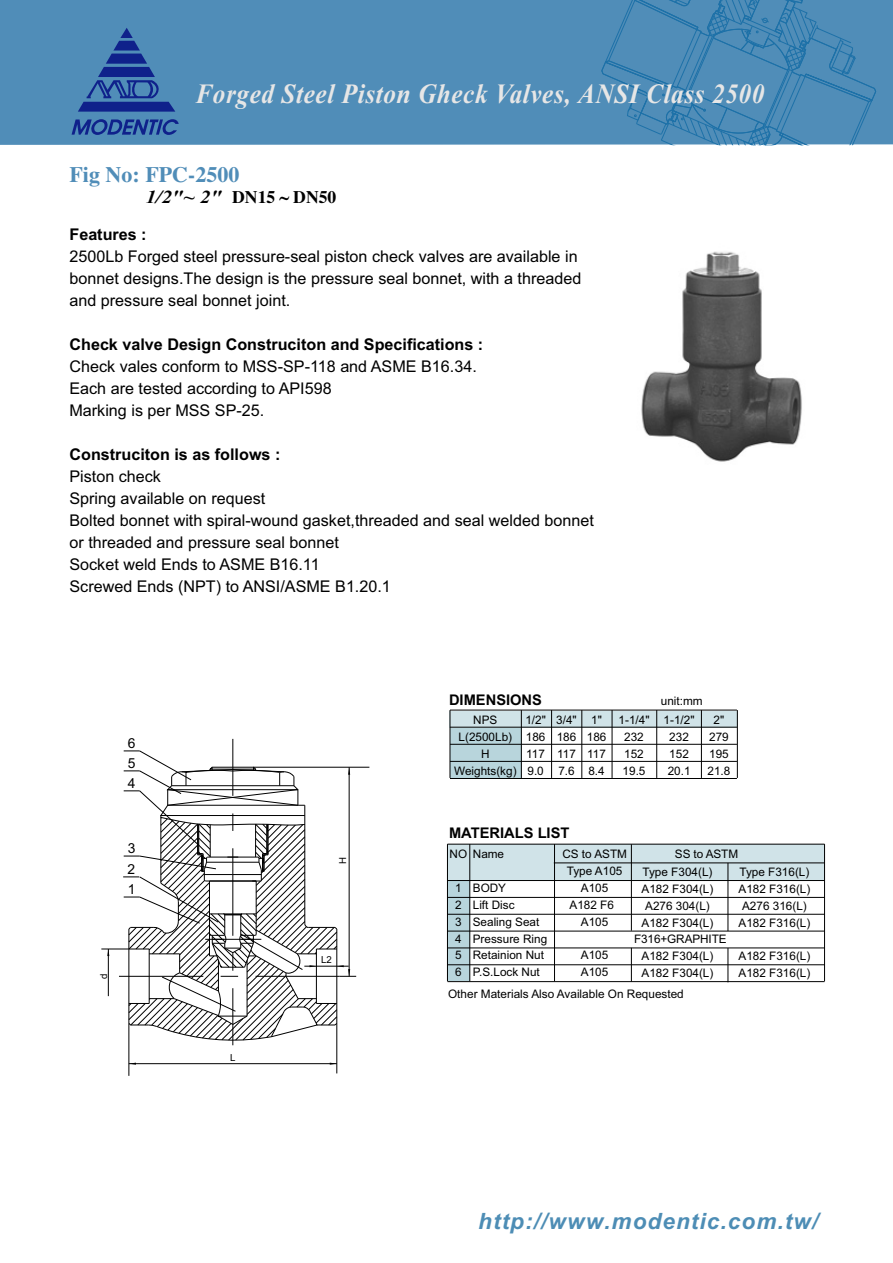
<style>
.page{position:relative;width:893px;height:1263px;background:#fff}
.page>*{position:absolute;margin:0;border:0;box-sizing:border-box;transform-origin:0 0}
.t1{font:italic 700 27.9px "Times New Roman";letter-spacing:.025em;color:#e6e6e6;scale:.9 1}
.t2{font:italic 700 22.5px "Arial";letter-spacing:.05em;color:#4d8db5}
.t3{font:700 22.05px "Times";color:#508db8}
.t4{font:700 17.55px "Times";color:#000}
.t5{font:16.2px/22px "Arial";color:#000}
.t6{font:700 16.2px "Arial";color:#000}
.t7{font:700 14.7px "Arial";color:#000}
.t8{font:13.8px/20.5px "Arial";color:#000;text-align:justify}
.t9{font:11.85px "Arial";color:#000}
.t10{font:11.7px/16.8px "Arial";color:#000;text-align:center}
.t11{font:9.6px "Arial";color:#000}
.s1{font-family:"Times New Roman";font-style:italic;font-size:18.45px}
</style>
<div class="page">
<div style="left:0;top:0;width:893px;height:145px;background:#508db8"></div>
<svg style="left:601px;top:0;width:275px;height:146px;background:#4b8ab6"></svg>
<svg style="left:72px;top:119px;width:107px;height:16px;background:#315aa2"></svg>
<svg style="left:78px;top:28px;width:97px;height:84px;background:#3b6ba9"></svg>
<div style="left:450px;top:727px;width:71px;height:51px;background:#b8d5dc"></div>
<div style="left:449px;top:711px;width:289px;height:17px;background:#d0e3e8"></div>
<hr style="left:450px;top:710px;width:287px;height:1px;background:#000">
<hr style="left:450px;top:744px;width:287px;height:1px;background:#000">
<hr style="left:450px;top:727px;width:287px;height:1px;background:#000">
<hr style="left:450px;top:761px;width:287px;height:1px;background:#000">
<hr style="left:450px;top:778px;width:287px;height:1px;background:#000">
<hr style="left:450px;top:710px;width:1px;height:68px;background:#000">
<hr style="left:521px;top:710px;width:1px;height:68px;background:#000">
<hr style="left:551px;top:710px;width:1px;height:68px;background:#000">
<hr style="left:581px;top:710px;width:1px;height:68px;background:#000">
<hr style="left:612px;top:710px;width:1px;height:68px;background:#000">
<hr style="left:656px;top:710px;width:1px;height:68px;background:#000">
<hr style="left:701px;top:710px;width:1px;height:68px;background:#000">
<hr style="left:737px;top:710px;width:1px;height:68px;background:#000">
<div style="left:447px;top:870px;width:23px;height:111px;background:#b8d5dc"></div>
<div style="left:447px;top:844px;width:377px;height:37px;background:#d0e3e8"></div>
<hr style="left:447px;top:844px;width:377px;height:1px;background:#000">
<hr style="left:447px;top:897px;width:377px;height:1px;background:#000">
<hr style="left:447px;top:880px;width:377px;height:1px;background:#000">
<hr style="left:554px;top:863px;width:270px;height:1px;background:#000">
<hr style="left:447px;top:914px;width:377px;height:1px;background:#000">
<hr style="left:447px;top:931px;width:377px;height:1px;background:#000">
<hr style="left:447px;top:948px;width:377px;height:1px;background:#000">
<hr style="left:447px;top:965px;width:377px;height:1px;background:#000">
<hr style="left:447px;top:981px;width:377px;height:1px;background:#000">
<hr style="left:447px;top:844px;width:1px;height:137px;background:#000">
<hr style="left:469px;top:844px;width:1px;height:137px;background:#000">
<hr style="left:554px;top:844px;width:1px;height:137px;background:#000">
<hr style="left:631px;top:844px;width:1px;height:87px;background:#000">
<hr style="left:631px;top:948px;width:1px;height:34px;background:#000">
<hr style="left:728px;top:863px;width:1px;height:68px;background:#000">
<hr style="left:728px;top:948px;width:1px;height:34px;background:#000">
<hr style="left:824px;top:844px;width:1px;height:137px;background:#000">
<img style="left:641px;top:251px;width:161px;height:211px">
<hr style="left:233px;top:988px;width:1px;height:57px;background:#000">
<hr style="left:233px;top:739px;width:1px;height:57px;background:#000">
<hr style="left:129px;top:1063px;width:208px;height:1px;background:#000">
<hr style="left:129px;top:1023px;width:1px;height:53px;background:#000">
<hr style="left:336px;top:1023px;width:1px;height:50px;background:#000">
<hr style="left:253px;top:767px;width:116px;height:1px;background:#000">
<svg style="left:101px;top:750px;width:255px;height:293px"></svg>
<h1 class="t1" style="left:196px;top:84px;width:633px">Forged Steel Piston Gheck Valves, ANSI Class 2500</h1>
<h3 class="t3" style="left:69px;top:167px;width:172px">Fig No: FPC-2500</h3>
<p class="t4" style="left:146px;top:190px;width:192px"><span class="s1">1/2"~ 2"</span> DN15 ~ DN50</p>
<p class="t6" style="left:69px;top:228px;width:79px">Features :</p>
<p class="t5" style="left:69px;top:247px;width:513px">2500Lb Forged steel pressure-seal piston check valves are available in bonnet designs.The design is the pressure seal bonnet, with a threaded and pressure seal bonnet joint.</p>
<p class="t6" style="left:69px;top:338px;width:415px">Check valve Design Construciton and Specifications :</p>
<p class="t5" style="left:69px;top:357px;width:409px">Check vales conform to MSS-SP-118 and ASME B16.34.<br>Each are tested according to API598<br>Marking is per MSS SP-25.</p>
<p class="t6" style="left:69px;top:448px;width:212px">Construciton is as follows :</p>
<p class="t5" style="left:69px;top:467px;width:526px">Piston check<br>Spring available on request<br>Bolted bonnet with spiral-wound gasket,threaded and seal welded bonnet or threaded and pressure seal bonnet<br>Socket weld Ends to ASME B16.11<br>Screwed Ends (NPT) to ANSI/ASME B1.20.1</p>
<p class="t8" style="left:128px;top:734px;width:9px">6</p>
<p class="t8" style="left:128px;top:754px;width:9px">5</p>
<p class="t8" style="left:128px;top:774px;width:9px">4</p>
<p class="t8" style="left:127px;top:839px;width:10px">3<br>2<br>1</p>
<p class="t11" style="left:100px;top:979px;width:7px;rotate:-90deg">d</p>
<p class="t11" style="left:230px;top:1054px;width:7px">L</p>
<p class="t11" style="left:339px;top:864px;width:8px;rotate:-90deg">H</p>
<p class="t11" style="left:321px;top:956px;width:12px">L2</p>
<p class="t7" style="left:449px;top:694px;width:95px">DIMENSIONS</p>
<p class="t9" style="left:661px;top:697px;width:43px">unit:mm</p>
<p class="t10" style="left:454px;top:713px;width:64px">NPS<br>L(2500Lb)<br>H<br>Weights(kg)</p>
<p class="t10" style="left:525px;top:713px;width:22px;text-align:justify">1/2" 186<br>117<br>9.0</p>
<p class="t10" style="left:556px;top:713px;width:22px;text-align:justify">3/4" 186<br>117<br>7.6</p>
<p class="t10" style="left:587px;top:713px;width:21px">1"<br>186<br>117<br>8.4</p>
<p class="t10" style="left:707px;top:713px;width:24px">2"<br>279<br>195<br>21.8</p>
<p class="t10" style="left:618px;top:713px;width:32px">1-1/4"<br>232<br>152<br>19.5</p>
<p class="t10" style="left:664px;top:713px;width:32px">1-1/2"<br>232<br>152<br>20.1</p>
<p class="t7" style="left:449px;top:828px;width:122px">MATERIALS LIST</p>
<p class="t10" style="left:473px;top:847px;width:33px">Name</p>
<p class="t10" style="left:473px;top:881px;width:76px;text-align:left">BODY<br>Lift Disc<br>Sealing Seat<br>Pressure Ring<br>Retainion Nut<br>P.S.Lock Nut</p>
<p class="t10" style="left:562px;top:847px;width:66px">CS to ASTM<br>Type A105<br>A105<br>A182 F6<br>A105</p>
<p class="t10" style="left:581px;top:948px;width:29px;text-align:left">A105<br>A105</p>
<p class="t10" style="left:449px;top:847px;width:19px">NO</p>
<p class="t10" style="left:455px;top:881px;width:8px;text-align:justify">1<br>2<br>3<br>4<br>5<br>6</p>
<p class="t10" style="left:675px;top:846px;width:65px">SS to ASTM</p>
<p class="t10" style="left:641px;top:865px;width:73px">Type F304(L)<br>A182 F304(L)<br>A276 304(L)<br>A182 F304(L)</p>
<p class="t10" style="left:641px;top:949px;width:73px;text-align:left">A182 F304(L)<br>A182 F304(L)</p>
<p class="t10" style="left:634px;top:932px;width:94px">F316+GRAPHITE</p>
<p class="t10" style="left:738px;top:865px;width:73px">Type F316(L)<br>A182 F316(L)<br>A276 316(L)<br>A182 F316(L)</p>
<p class="t10" style="left:738px;top:949px;width:73px;text-align:left">A182 F316(L)<br>A182 F316(L)</p>
<p class="t9" style="left:448px;top:989px;width:237px">Other Materials Also Available On Requested</p>
<h2 class="t2" style="left:478px;top:1208px;width:341px">http://www.modentic.com.tw/</h2>
</div>
